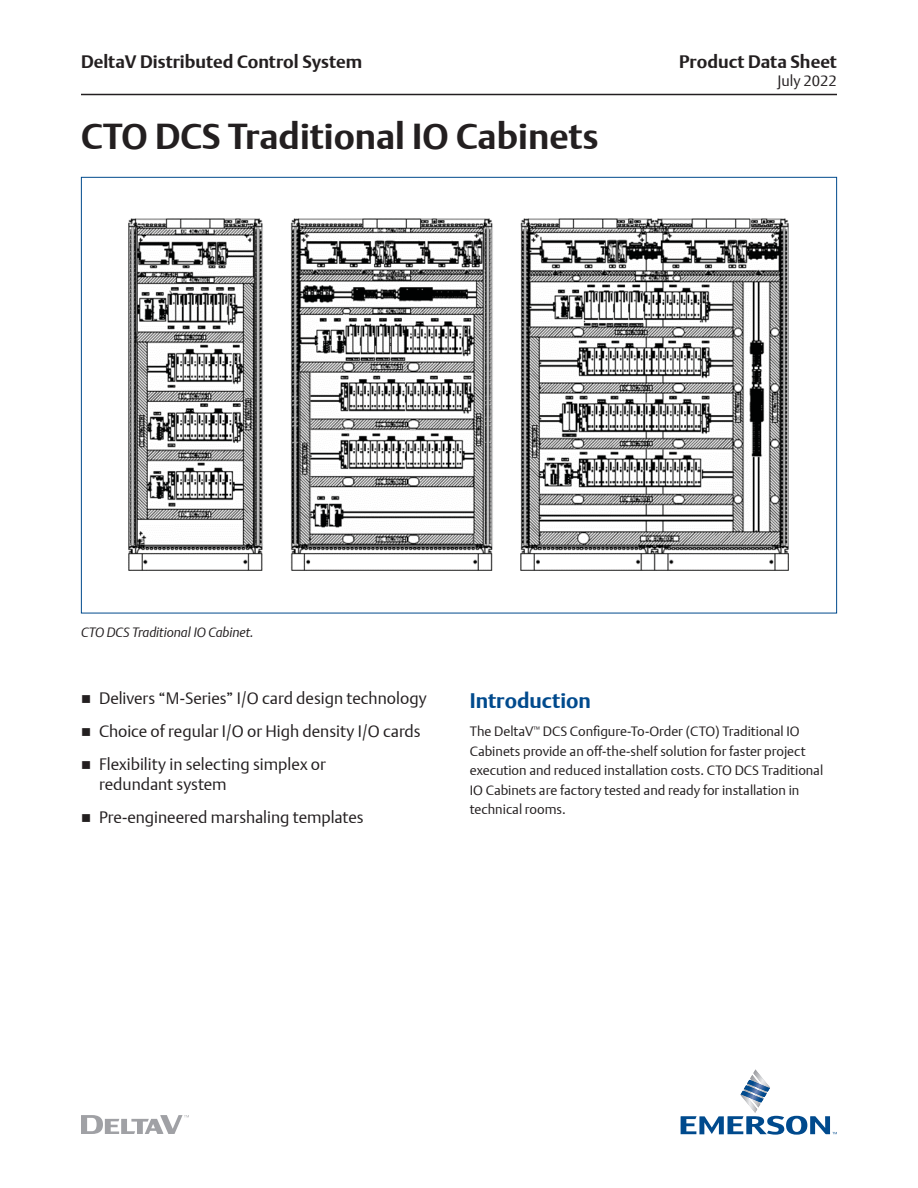
<style>
.page{position:relative;width:918px;height:1188px;background:#fff}
.page>*{position:absolute;margin:0;border:0;box-sizing:border-box;transform-origin:0 0}
.Document_Title{font:700 36px "DTL Argo T";color:#231f20}
.Subhead_1{font:700 21px "DTL Argo T";color:#004a8d}
.t1{font:700 18px "DTL Argo T";color:#231f20}
.t2{font:16.5px/19.5px "DTL Argo T Light";color:#231f20}
.t3{font:15px "DTL Argo T Light";color:#231f20}
.Body_Text{font:13.5px/19.5px "DTL Argo T Light";color:#231f20}
.Image_Caption{font:italic 13.5px "DTL Argo T Light";letter-spacing:-.005em;color:#231f20}
</style>
<div class="page">
<hr style="left:81px;top:94px;width:756px;height:1px;background:#231f20">
<svg style="left:681px;top:1069px;width:156px;height:66px"></svg>
<svg style="left:81px;top:1115px;width:108px;height:19px"></svg>
<img style="left:129px;top:218px;width:660px;height:353px">
<h3 class="t1" style="left:81px;top:51px;width:283px">DeltaV Distributed Control System</h3>
<h3 class="t1" style="left:679px;top:51px;width:159px">Product Data Sheet</h3>
<p class="t3" style="left:777px;top:72px;width:61px">July 2022</p>
<p class="Document_Title" style="left:81px;top:115px;width:519px">CTO DCS Traditional IO Cabinets</p>
<p class="Image_Caption" style="left:81px;top:625px;width:174px">CTO DCS Traditional IO Cabinet.</p>
<p class="t2" style="left:99px;top:688px;width:329px">Delivers “M-Series” I/O card design technology</p>
<p class="t2" style="left:99px;top:721px;width:323px">Choice of regular I/O or High density I/O cards</p>
<p class="t2" style="left:99px;top:754px;width:228px">Flexibility in selecting simplex or redundant system</p>
<p class="t2" style="left:99px;top:807px;width:266px">Pre-engineered marshaling templates</p>
<p class="Subhead_1" style="left:470px;top:688px;width:123px">Introduction</p>
<p class="Body_Text" style="left:470px;top:721px;width:355px">The DeltaV<sup>™</sup> DCS Configure-To-Order (CTO) Traditional IO Cabinets provide an off-the-shelf solution for faster project execution and reduced installation costs. CTO DCS Traditional IO Cabinets are factory tested and ready for installation in technical rooms.</p>
</div>
